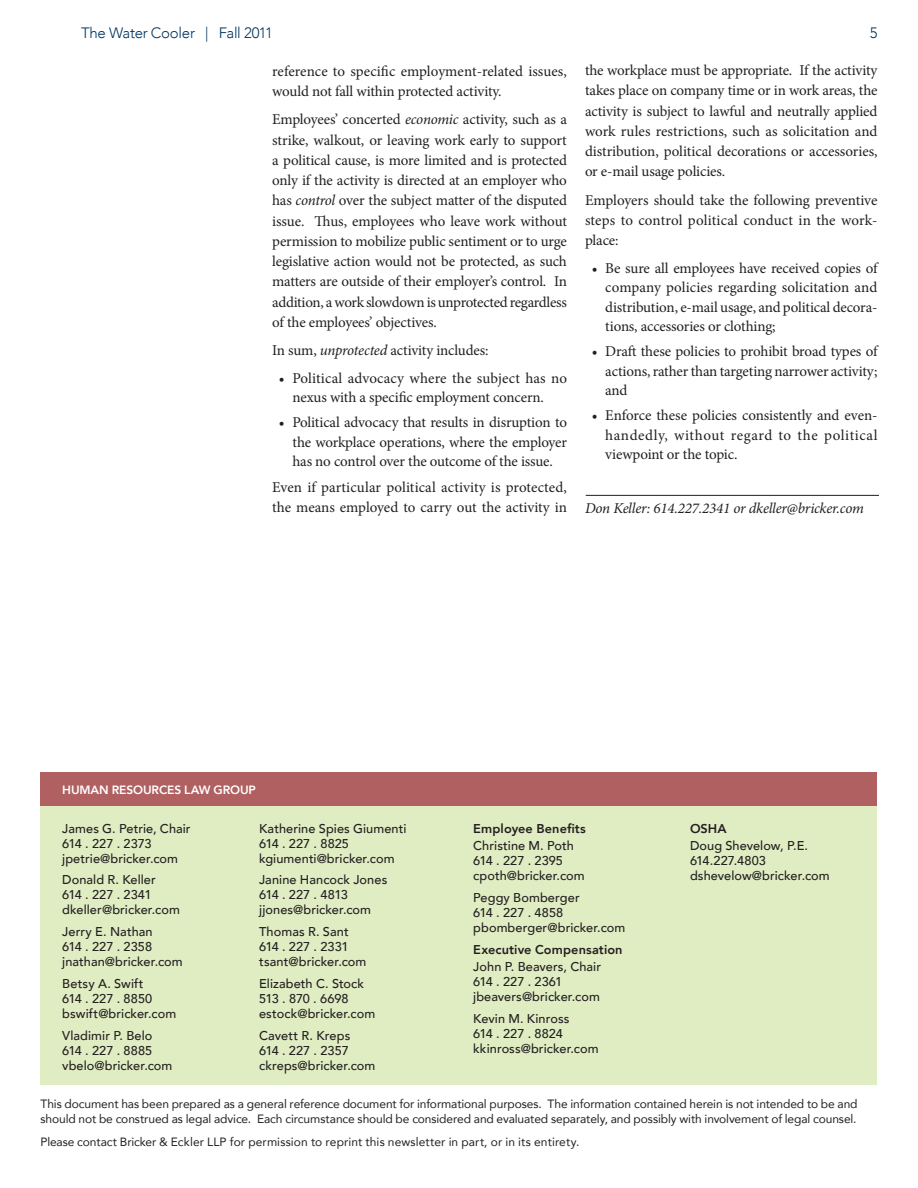
<style>
.page{position:relative;width:918px;height:1188px;background:#fff}
.page>*{position:absolute;margin:0;border:0;box-sizing:border-box;transform-origin:0 0}
.text_2{font:15px/20.2px "Minion Pro";letter-spacing:-.005em;color:#231f20;text-align:justify}
.Bulleted_Text{font:15px/19.5px "Minion Pro";letter-spacing:-.01em;color:#231f20;text-align:justify}
.text_2-2{font:italic 15px "Minion Pro";letter-spacing:-.015em;color:#231f20}
.t1{font:300 15px "Avenir LT Com";letter-spacing:-.02em;color:#00345e}
.Law_Group{font:500 12.75px/15px "Avenir LT Com";letter-spacing:.005em;color:#231f20}
.Law_Group-2{font:800 12.75px "Avenir LT Com";letter-spacing:.01em;color:#231f20}
.Body{font:12px/15px "Avenir LT Com";letter-spacing:-.005em;color:#231f20}
.Body-2{font:800 12px "Avenir LT Com";letter-spacing:-.01em;color:#fff}
.s1{font-style:italic}
</style>
<div class="page">
<div style="left:40px;top:786px;width:838px;height:299px;background:#e0edc3"></div>
<div style="left:40px;top:772px;width:838px;height:34px;background:#b06061"></div>
<hr style="left:586px;top:495px;width:293px;height:1px;background:#231f20">
<p class="t1" style="left:81px;top:24px;width:193px">The Water Cooler | Fall 2011</p>
<p class="t1" style="left:870px;top:24px;width:9px">5</p>
<p class="text_2" style="left:272px;top:61px;width:296px">reference to specific employment-related issues, would not fall within protected activity.</p>
<p class="text_2" style="left:272px;top:110px;width:296px">Employees’ concerted <span class="s1">economic</span> activity, such as a strike, walkout, or leaving work early to support a political cause, is more limited and is protected only if the activity is directed at an employer who has <span class="s1">control</span> over the subject matter of the disputed issue. Thus, employees who leave work without permission to mobilize public sentiment or to urge legislative action would not be protected, as such matters are outside of their employer’s control. In addition, a work slowdown is unprotected regardless of the employees’ objectives.</p>
<p class="text_2" style="left:272px;top:340px;width:218px">In sum, <span class="s1">unprotected</span> activity includes:</p>
<p class="Bulleted_Text" style="left:292px;top:368px;width:276px;text-indent:-14px">• Political advocacy where the subject has no nexus with a specific employment concern.</p>
<p class="Bulleted_Text" style="left:292px;top:413px;width:276px;text-indent:-14px">• Political advocacy that results in disruption to the workplace operations, where the employer has no control over the outcome of the issue.</p>
<p class="text_2" style="left:272px;top:477px;width:296px">Even if particular political activity is protected, the means employed to carry out the activity in</p>
<p class="text_2" style="left:585px;top:60px;width:294px">the workplace must be appropriate. If the activity takes place on company time or in work areas, the activity is subject to lawful and neutrally applied work rules restrictions, such as solicitation and distribution, political decorations or accessories, or e-mail usage policies.</p>
<p class="text_2" style="left:585px;top:190px;width:294px">Employers should take the following preventive steps to control political conduct in the work&shy;place:</p>
<p class="Bulleted_Text" style="left:605px;top:258px;width:274px;text-indent:-14px">• Be sure all employees have received copies of company policies regarding solicitation and distribution, e-mail usage, and political decora&shy;tions, accessories or clothing;</p>
<p class="Bulleted_Text" style="left:605px;top:342px;width:274px;text-indent:-14px">• Draft these policies to prohibit broad types of actions, rather than targeting narrower activity; and</p>
<p class="Bulleted_Text" style="left:605px;top:406px;width:274px;text-indent:-14px">• Enforce these policies consistently and even&shy;handedly, without regard to the political viewpoint or the topic.</p>
<p class="text_2-2" style="left:585px;top:498px;width:280px">Don Keller: 614.227.2341 or dkeller@bricker.com</p>
<p class="Body-2" style="left:62px;top:783px;width:195px">HUMAN RESOURCES LAW GROUP</p>
<p class="Law_Group" style="left:62px;top:821px;width:130px">James G. Petrie, Chair<br>614 . 227 . 2373 jpetrie@bricker.com</p>
<p class="Law_Group" style="left:62px;top:873px;width:119px">Donald R. Keller<br>614 . 227 . 2341 dkeller@bricker.com</p>
<p class="Law_Group" style="left:62px;top:924px;width:122px">Jerry E. Nathan<br>614 . 227 . 2358 jnathan@bricker.com</p>
<p class="Law_Group" style="left:62px;top:976px;width:115px">Betsy A. Swift<br>614 . 227 . 8850 bswift@bricker.com</p>
<p class="Law_Group" style="left:62px;top:1028px;width:112px">Vladimir P. Belo<br>614 . 227 . 8885 vbelo@bricker.com</p>
<p class="Body" style="left:40px;top:1097px;width:819px">This document has been prepared as a general reference document for informational purposes. The information contained herein is not intended to be and should not be construed as legal advice. Each circumstance should be considered and evaluated separately, and possibly with involvement of legal counsel.</p>
<p class="Body" style="left:40px;top:1135px;width:540px">Please contact Bricker &amp; Eckler LLP for permission to reprint this newsletter in part, or in its entirety.</p>
<p class="Law_Group-2" style="left:473px;top:821px;width:114px">Employee Benefits</p>
<p class="Law_Group" style="left:473px;top:839px;width:113px">Christine M. Poth<br>614 . 227 . 2395 cpoth@bricker.com</p>
<p class="Law_Group" style="left:473px;top:890px;width:154px">Peggy Bomberger<br>614 . 227 . 4858 pbomberger@bricker.com</p>
<p class="Law_Group-2" style="left:473px;top:942px;width:151px">Executive Compensation</p>
<p class="Law_Group" style="left:473px;top:960px;width:129px">John P. Beavers, Chair<br>614 . 227 . 2361 jbeavers@bricker.com</p>
<p class="Law_Group" style="left:473px;top:1012px;width:127px">Kevin M. Kinross<br>614 . 227 . 8824 kkinross@bricker.com</p>
<p class="Law_Group" style="left:259px;top:821px;width:149px">Katherine Spies Giumenti<br>614 . 227 . 8825 kgiumenti@bricker.com</p>
<p class="Law_Group" style="left:259px;top:873px;width:130px">Janine Hancock Jones<br>614 . 227 . 4813 jjones@bricker.com</p>
<p class="Law_Group" style="left:259px;top:924px;width:109px">Thomas R. Sant<br>614 . 227 . 2331 tsant@bricker.com</p>
<p class="Law_Group" style="left:259px;top:976px;width:118px">Elizabeth C. Stock<br>513 . 870 . 6698 estock@bricker.com</p>
<p class="Law_Group" style="left:259px;top:1028px;width:118px">Cavett R. Kreps<br>614 . 227 . 2357 ckreps@bricker.com</p>
<p class="Law_Group-2" style="left:690px;top:821px;width:38px">OSHA</p>
<p class="Law_Group" style="left:690px;top:839px;width:141px">Doug Shevelow, P.E.<br>614.227.4803 dshevelow@bricker.com</p>
</div>
